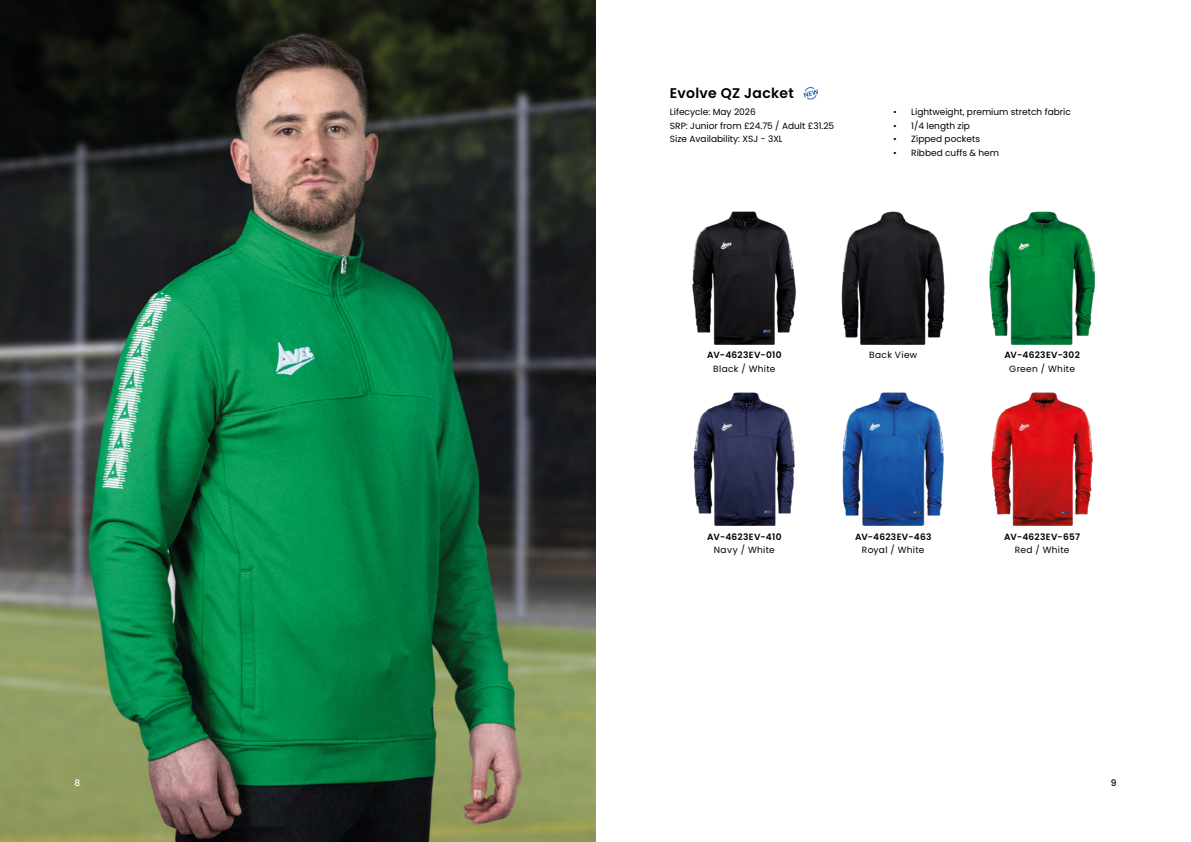
<style>
.page{position:relative;width:1191px;height:842px;background:#fff}
.page>*{position:absolute;margin:0;border:0;box-sizing:border-box;transform-origin:0 0}
.t1{font:600 14px "Poppins";letter-spacing:.02em;color:#000}
.t2{font:9px/13.5px "Poppins";color:#000}
.t3{font:600 9px "Poppins";letter-spacing:.03em;color:#000}
.t4{font:9px "Poppins";letter-spacing:.035em;color:#000}
.t5{font:9px "Poppins";letter-spacing:.03em;color:#000}
.t6{font:9px "Poppins";letter-spacing:.04em;color:#000}
.t7{font:500 9px "Poppins";color:#fff}
.t8{font:500 9px "Poppins";color:#000}
</style>
<div class="page">
<img style="left:692px;top:211px;width:403px;height:134px">
<img style="left:693px;top:392px;width:400px;height:134px">
<img style="left:0;top:0;width:595px;height:842px">
<svg style="left:803px;top:87px;width:14px;height:13px"></svg>
<h1 class="t1" style="left:670px;top:85px;width:125px">Evolve QZ Jacket</h1>
<p class="t2" style="left:670px;top:106px;width:166px">Lifecycle: May 2026<br>SRP: Junior from £24.75 / Adult £31.25<br>Size Availability: XSJ - 3XL</p>
<p class="t2" style="left:893px;top:106px;width:179px">• Lightweight, premium stretch fabric</p>
<p class="t2" style="left:893px;top:119px;width:78px">• 1/4 length zip</p>
<p class="t2" style="left:893px;top:133px;width:88px">• Zipped pockets</p>
<p class="t2" style="left:893px;top:146px;width:107px">• Ribbed cuffs &amp; hem</p>
<p class="t3" style="left:707px;top:350px;width:76px">AV-4623EV-010</p>
<p class="t4" style="left:713px;top:363px;width:64px">Black / White</p>
<p class="t3" style="left:707px;top:532px;width:76px">AV-4623EV-410</p>
<p class="t4" style="left:714px;top:545px;width:62px">Navy / White</p>
<p class="t6" style="left:869px;top:350px;width:50px">Back View</p>
<p class="t3" style="left:855px;top:532px;width:78px">AV-4623EV-463</p>
<p class="t5" style="left:862px;top:545px;width:64px">Royal / White</p>
<p class="t3" style="left:1004px;top:350px;width:77px">AV-4623EV-302</p>
<p class="t4" style="left:1009px;top:363px;width:67px">Green / White</p>
<p class="t3" style="left:1004px;top:532px;width:77px">AV-4623EV-657</p>
<p class="t4" style="left:1014px;top:545px;width:56px">Red / White</p>
<p class="t7" style="left:74px;top:778px;width:7px">8</p>
<p class="t8" style="left:1110px;top:778px;width:7px">9</p>
</div>
